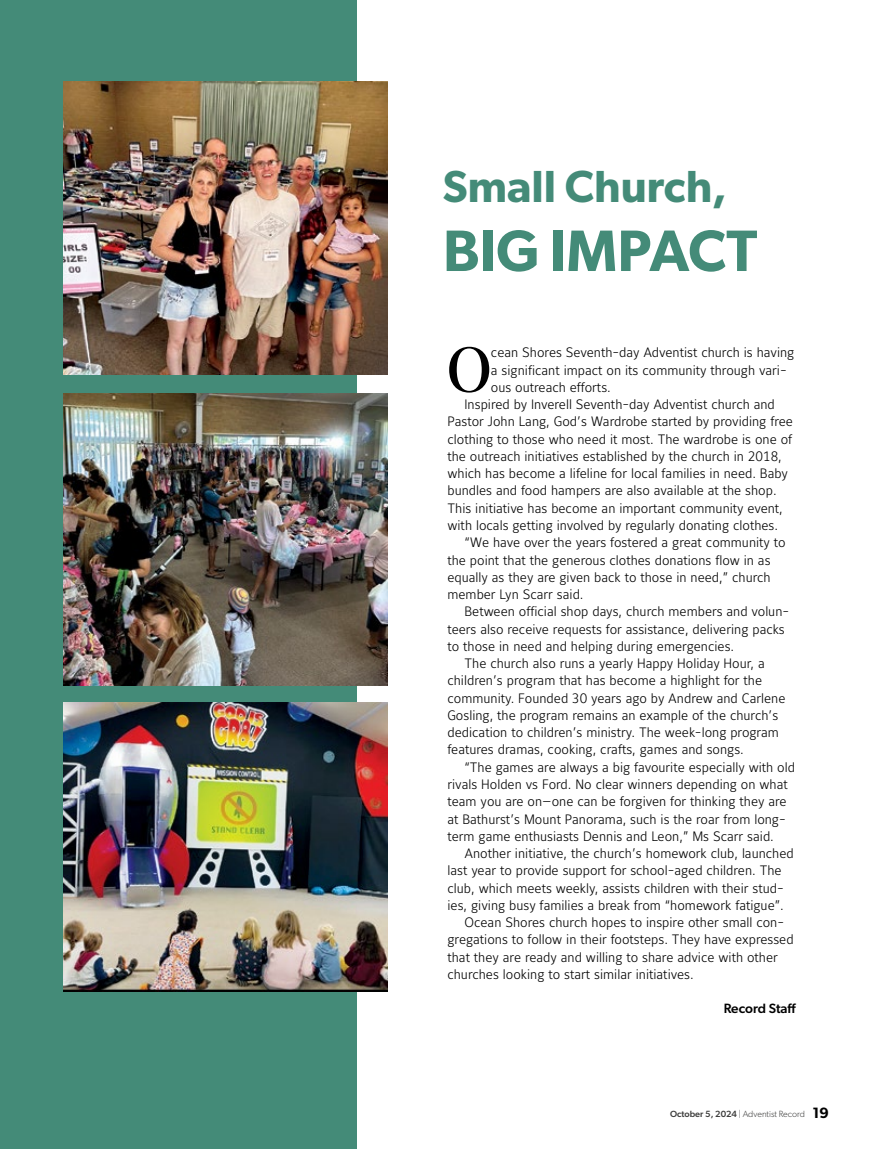
<style>
.page{position:relative;width:872px;height:1149px;background:#fff}
.page>*{position:absolute;margin:0;border:0;box-sizing:border-box;transform-origin:0 0}
.t1{font:60.9px "Ivy Presto Headline";color:#000}
.t2{font:600 58.5px "Gibson";color:#448b78}
.t3{font:600 45px "Gibson";color:#448b78}
.t4{font:13.5px "Maurea Light Tf";color:#000}
.t5{font:500 13.5px "Gibson";color:#000}
.t6{font:300 9px "Gibson";color:#3c3c3b}
.s1{font-weight:500}
.s2{font-weight:600;font-size:15px;color:#000}
</style>
<div class="page">
<div style="left:0;top:0;width:357px;height:1148px;background:#448b78"></div>
<img style="left:64px;top:394px;width:323px;height:291px">
<img style="left:64px;top:81px;width:323px;height:293px">
<img style="left:64px;top:702px;width:323px;height:289px">
<h3 class="t3" style="left:443px;top:159px;width:285px">Small Church,</h3>
<h2 class="t2" style="left:443px;top:216px;width:316px">BIG IMPACT</h2>
<h1 class="t1" style="left:447px;top:326px;width:45px">O</h1>
<p class="t4" style="left:491px;top:345px;width:305px">cean Shores Seventh-day Adventist church is having</p>
<p class="t4" style="left:491px;top:362px;width:297px">a significant impact on its community through vari-</p>
<p class="t4" style="left:491px;top:379px;width:121px">ous outreach efforts.</p>
<p class="t4" style="left:464px;top:397px;width:312px">Inspired by Inverell Seventh-day Adventist church and</p>
<p class="t4" style="left:447px;top:414px;width:347px">Pastor John Lang, God’s Wardrobe started by providing free</p>
<p class="t4" style="left:447px;top:431px;width:346px">clothing to those who need it most. The wardrobe is one of</p>
<p class="t4" style="left:447px;top:448px;width:336px">the outreach initiatives established by the church in 2018,</p>
<p class="t4" style="left:447px;top:466px;width:342px">which has become a lifeline for local families in need. Baby</p>
<p class="t4" style="left:447px;top:483px;width:331px">bundles and food hampers are also available at the shop.</p>
<p class="t4" style="left:447px;top:500px;width:337px">This initiative has become an important community event,</p>
<p class="t4" style="left:447px;top:517px;width:332px">with locals getting involved by regularly donating clothes.</p>
<p class="t4" style="left:464px;top:535px;width:323px">“We have over the years fostered a great community to</p>
<p class="t4" style="left:447px;top:552px;width:324px">the point that the generous clothes donations flow in as</p>
<p class="t4" style="left:447px;top:569px;width:325px">equally as they are given back to those in need,” church</p>
<p class="t4" style="left:447px;top:586px;width:138px">member Lyn Scarr said.</p>
<p class="t4" style="left:464px;top:604px;width:326px">Between official shop days, church members and volun-</p>
<p class="t4" style="left:447px;top:621px;width:339px">teers also receive requests for assistance, delivering packs</p>
<p class="t4" style="left:447px;top:638px;width:288px">to those in need and helping during emergencies.</p>
<p class="t4" style="left:464px;top:655px;width:302px">The church also runs a yearly Happy Holiday Hour, a</p>
<p class="t4" style="left:447px;top:673px;width:316px">children’s program that has become a highlight for the</p>
<p class="t4" style="left:447px;top:690px;width:339px">community. Founded 30 years ago by Andrew and Carlene</p>
<p class="t4" style="left:447px;top:707px;width:332px">Gosling, the program remains an example of the church’s</p>
<p class="t4" style="left:447px;top:724px;width:333px">dedication to children’s ministry. The week-long program</p>
<p class="t4" style="left:447px;top:742px;width:298px">features dramas, cooking, crafts, games and songs.</p>
<p class="t4" style="left:464px;top:759px;width:332px">“The games are always a big favourite especially with old</p>
<p class="t4" style="left:447px;top:776px;width:342px">rivals Holden vs Ford. No clear winners depending on what</p>
<p class="t4" style="left:447px;top:793px;width:341px">team you are on—one can be forgiven for thinking they are</p>
<p class="t4" style="left:447px;top:811px;width:340px">at Bathurst’s Mount Panorama, such is the roar from long-</p>
<p class="t4" style="left:447px;top:828px;width:328px">term game enthusiasts Dennis and Leon,” Ms Scarr said.</p>
<p class="t4" style="left:464px;top:845px;width:331px">Another initiative, the church’s homework club, launched</p>
<p class="t4" style="left:447px;top:862px;width:336px">last year to provide support for school-aged children. The</p>
<p class="t4" style="left:447px;top:880px;width:338px">club, which meets weekly, assists children with their stud-</p>
<p class="t4" style="left:447px;top:897px;width:338px">ies, giving busy families a break from “homework fatigue”.</p>
<p class="t4" style="left:464px;top:914px;width:321px">Ocean Shores church hopes to inspire other small con-</p>
<p class="t4" style="left:447px;top:931px;width:348px">gregations to follow in their footsteps. They have expressed</p>
<p class="t4" style="left:447px;top:949px;width:332px">that they are ready and willing to share advice with other</p>
<p class="t4" style="left:447px;top:966px;width:248px">churches looking to start similar initiatives.</p>
<p class="t5" style="left:723px;top:999px;width:74px">Record Staff</p>
<p class="t6" style="left:670px;top:1107px;width:160px"><span class="s1">October 5, 2024</span> | Adventist Record <span class="s2">19</span></p>
</div>
